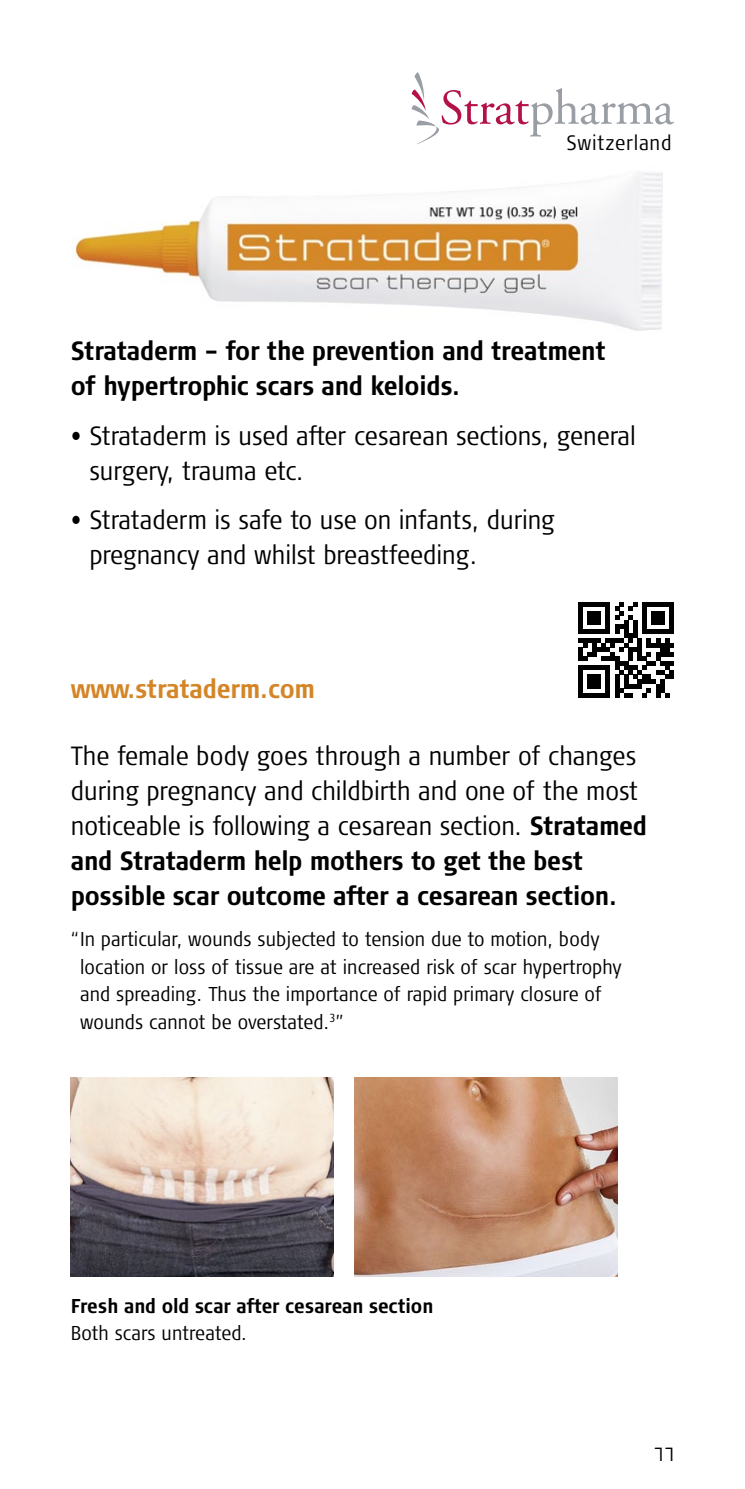
<style>
.page{position:relative;width:745px;height:1489px;background:#fff}
.page>*{position:absolute;margin:0;border:0;box-sizing:border-box;transform-origin:0 0}
.t1{font:300 condensed 26.25px/35px "Signa Pro";color:#000}
.t2{font:700 condensed 26.25px/35px "Signa Pro";letter-spacing:-.015em;color:#000}
.t3{font:700 condensed 26.25px "Signa Pro";letter-spacing:-.01em;color:#d48527}
.t4{font:300 condensed 20.75px "Signa Pro";letter-spacing:.03em;color:#000}
.t5{font:300 condensed 20px/27.5px "Signa Pro";letter-spacing:.005em;color:#000}
.t6{font:700 condensed 20px "Signa Pro";letter-spacing:-.005em;color:#000}
.t7{font:300 20px "Q Type Pro Semi Extd";color:#000}
.s1{font-weight:700}
</style>
<div class="page">
<img style="left:72px;top:172px;width:591px;height:159px">
<svg style="left:411px;top:72px;width:262px;height:72px"></svg>
<img style="left:71px;top:1077px;width:262px;height:199px">
<img style="left:354px;top:1077px;width:263px;height:199px">
<svg style="left:578px;top:602px;width:95px;height:95px"></svg>
<p class="t4" style="left:566px;top:131px;width:106px">Switzerland</p>
<p class="t2" style="left:71px;top:334px;width:535px">Strataderm – for the prevention and treatment of hypertrophic scars and keloids.</p>
<p class="t1" style="left:89px;top:418px;width:547px;text-indent:-18px">• Strataderm is used after cesarean sections, general surgery, trauma etc.</p>
<p class="t1" style="left:89px;top:502px;width:466px;text-indent:-18px">• Strataderm is safe to use on infants, during pregnancy and whilst breastfeeding.</p>
<p class="t3" style="left:71px;top:672px;width:246px">www.strataderm.com</p>
<p class="t1" style="left:71px;top:737px;width:577px">The female body goes through a number of changes during pregnancy and childbirth and one of the most noticeable is following a cesarean section. <span class="s1">Stratamed and Strataderm help mothers to get the best possible scar outcome after a cesarean section.</span></p>
<p class="t5" style="left:80px;top:925px;width:543px;text-indent:-9px">“In particular, wounds subjected to tension due to motion, body location or loss of tissue are at increased risk of scar hypertrophy and spreading. Thus the importance of rapid primary closure of wounds cannot be overstated.<sup>3</sup>”</p>
<p class="t6" style="left:71px;top:1293px;width:364px">Fresh and old scar after cesarean section</p>
<p class="t5" style="left:71px;top:1319px;width:178px">Both scars untreated.</p>
<p class="t7" style="left:654px;top:1442px;width:21px">11</p>
</div>
